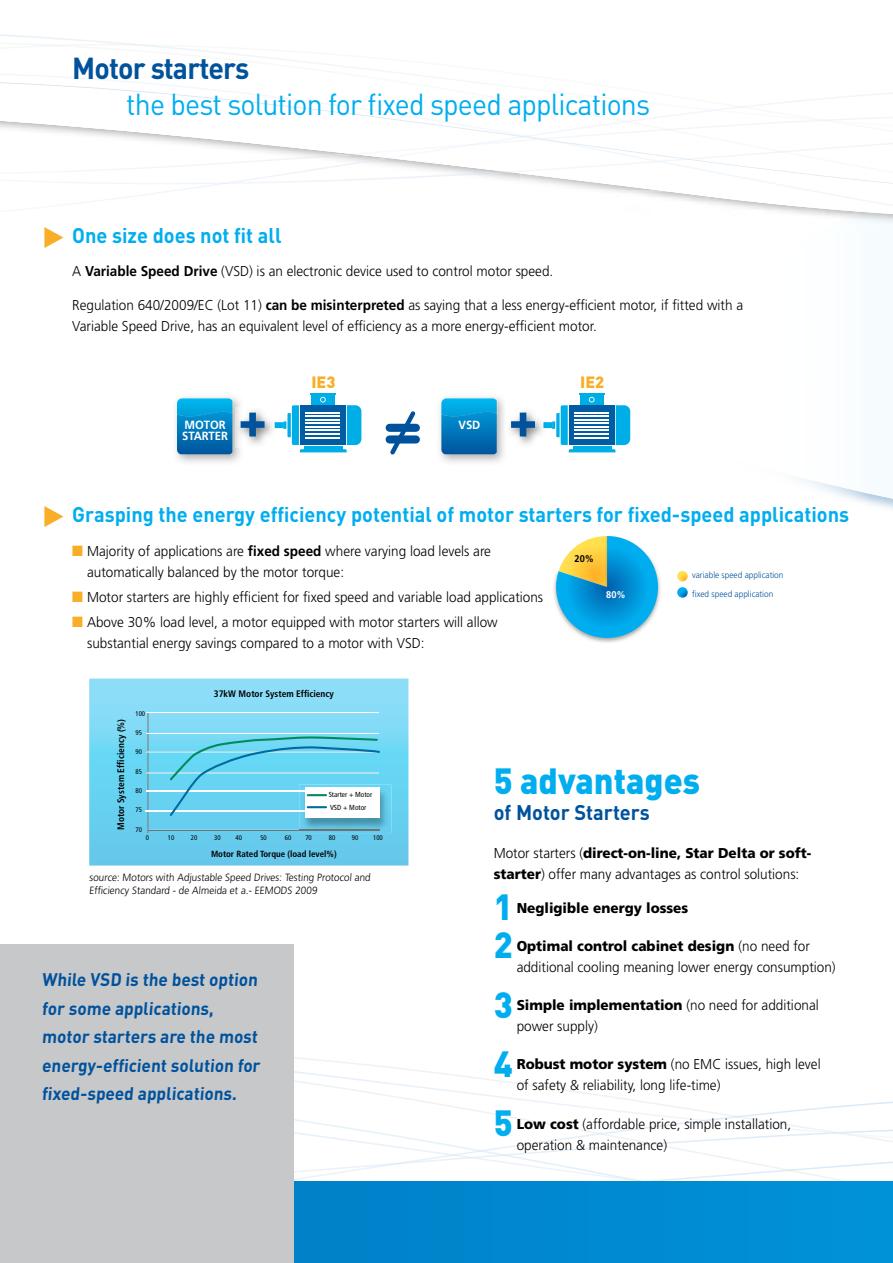
<style>
.page{position:relative;width:893px;height:1263px;background:#fff}
.page>*{position:absolute;margin:0;border:0;box-sizing:border-box;transform-origin:0 0}
.t1{font:700 54px "DIN";color:#00529c}
.t2{font:900 36px "DIN";color:#00aeef;scale:.95 1}
.t3{font:30px "DIN";letter-spacing:-.03em;color:#00aeef;scale:.95 1}
.t4{font:700 30px "DIN";letter-spacing:-.03em;color:#00529c;scale:.95 1}
.t5{font:700 21px "DIN";color:#00aeef;scale:.95 1}
.t6{font:700 21px "DIN";color:#00529c;scale:.95 1}
.t7{font:700 18px/28.5px "DIN";color:#00529c;scale:.95 1}
.t8{font:900 16.2px "DIN";color:#f8ae27}
.t9{font:300 14.25px/21px "Frutiger LT Std";color:#000;scale:.95 1}
.t10{font:900 14.25px "Frutiger LT Std";color:#000;scale:.95 1}
.t11{font:700 11.85px/12px "Frutiger LT Std";color:#fff;scale:.95 1}
.t12{font:300 10.5px/12.6px "Frutiger LT Std";color:#000;scale:.95 1}
.t13{font:700 9.75px "Frutiger LT Std";color:#000;scale:.95 1}
.t14{font:700 9.75px "Frutiger LT Std";color:#fff;scale:.95 1}
.t15{font:700 condensed 9.45px "Frutiger LT Std";color:#000}
.t16{font:700 condensed 8.85px "Frutiger LT Std";color:#000}
.t17{font:300 8.7px "Frutiger LT Std";color:#00529c;scale:.95 1}
.t18{font:condensed 7.35px/13.6px "Frutiger LT Std";color:#000}
.t19{font:condensed 6.75px "Frutiger LT Std";color:#000}
.s1{font-weight:700}
.s2{color:#f8ae27}
.s3{font-weight:900}
</style>
<div class="page">
<img style="left:568px;top:393px;width:325px;height:106px">
<svg style="left:293px;top:1040px;width:345px;height:61px"></svg>
<svg style="left:293px;top:1101px;width:600px;height:80px"></svg>
<svg style="left:0;top:82px;width:893px;height:132px"></svg>
<div style="left:0;top:1181px;width:893px;height:82px;background:#008ad0"></div>
<div style="left:0;top:944px;width:293px;height:319px;background:#c7c8ca"></div>
<svg style="left:89px;top:678px;width:319px;height:187px;background:#77d4f2"></svg>
<hr style="left:148px;top:712px;width:1px;height:121px;background:#717275">
<hr style="left:148px;top:830px;width:231px;height:1px;background:#717275">
<hr style="left:146px;top:712px;width:233px;height:1px;background:#fff">
<hr style="left:146px;top:733px;width:233px;height:1px;background:#fff">
<hr style="left:146px;top:751px;width:233px;height:1px;background:#fff">
<hr style="left:146px;top:772px;width:233px;height:1px;background:#fff">
<hr style="left:146px;top:790px;width:233px;height:1px;background:#fff">
<hr style="left:146px;top:810px;width:233px;height:1px;background:#fff">
<img style="left:299px;top:785px;width:92px;height:48px">
<img style="left:299px;top:830px;width:80px;height:1px">
<svg style="left:168px;top:735px;width:213px;height:83px"></svg>
<img style="left:176px;top:397px;width:64px;height:66px">
<svg style="left:177px;top:398px;width:56px;height:56px;background:#0584c4"></svg>
<img style="left:440px;top:397px;width:64px;height:66px">
<svg style="left:441px;top:398px;width:56px;height:56px;background:#0585c5"></svg>
<img style="left:236px;top:407px;width:39px;height:40px">
<svg style="left:275px;top:394px;width:86px;height:58px"></svg>
<img style="left:510px;top:411px;width:33px;height:33px">
<svg style="left:543px;top:394px;width:87px;height:58px"></svg>
<img style="left:554px;top:574px;width:107px;height:69px">
<svg style="left:556px;top:536px;width:102px;height:102px"></svg>
<svg style="left:677px;top:571px;width:11px;height:10px"></svg>
<svg style="left:677px;top:587px;width:11px;height:11px"></svg>
<svg style="left:386px;top:411px;width:33px;height:44px"></svg>
<h3 class="t4" style="left:72px;top:48px;width:188px">Motor starters</h3>
<h3 class="t3" style="left:126px;top:85px;width:553px">the best solution for fixed speed applications</h3>
<h3 class="t5" style="left:72px;top:221px;width:222px">One size does not fit all</h3>
<p class="t9" style="left:72px;top:261px;width:508px">A <span class="s1">Variable Speed Drive</span> (VSD) is an electronic device used to control motor speed.</p>
<p class="t9" style="left:72px;top:295px;width:708px">Regulation 640/2009/EC (Lot 11) <span class="s1">can be misinterpreted</span> as saying that a less energy-efficient motor, if fitted with a<br>Variable Speed Drive, has an equivalent level of efficiency as a more energy-efficient motor.</p>
<p class="t8" style="left:311px;top:371px;width:26px">IE3</p>
<p class="t8" style="left:580px;top:371px;width:26px">IE2</p>
<h1 class="t1" style="left:238px;top:385px;width:31px">+</h1>
<h1 class="t1" style="left:508px;top:385px;width:31px">+</h1>
<p class="t11" style="left:182px;top:418px;width:50px">MOTOR<br>STARTER</p>
<p class="t11" style="left:458px;top:418px;width:25px">VSD</p>
<h3 class="t5" style="left:72px;top:501px;width:819px">Grasping the energy efficiency potential of motor starters for fixed-speed applications</h3>
<p class="t9" style="left:87px;top:541px;width:427px;text-indent:-15px"><span class="s2">■</span> Majority of applications are <span class="s1">fixed speed</span> where varying load levels are automatically balanced by the motor torque:</p>
<p class="t9" style="left:72px;top:587px;width:497px"><span class="s2">■</span> Motor starters are highly efficient for fixed speed and variable load applications</p>
<p class="t9" style="left:87px;top:612px;width:434px;text-indent:-15px"><span class="s2">■</span> Above 30% load level, a motor equipped with motor starters will allow substantial energy savings compared to a motor with VSD:</p>
<p class="t13" style="left:575px;top:553px;width:22px">20%</p>
<p class="t17" style="left:692px;top:570px;width:98px">variable speed application</p>
<p class="t17" style="left:692px;top:589px;width:87px">fixed speed application</p>
<p class="t14" style="left:606px;top:589px;width:22px">80%</p>
<p class="t15" style="left:115px;top:830px;width:113px;rotate:-90deg">Motor System Efficiency (%)</p>
<p class="t19" style="left:135px;top:709px;width:11px">100</p>
<p class="t19" style="left:135px;top:729px;width:8px">95</p>
<p class="t19" style="left:135px;top:748px;width:8px">90</p>
<p class="t19" style="left:135px;top:767px;width:8px">85</p>
<p class="t19" style="left:135px;top:787px;width:8px">80</p>
<p class="t19" style="left:135px;top:806px;width:8px">75</p>
<p class="t19" style="left:135px;top:825px;width:8px">70</p>
<p class="t15" style="left:214px;top:688px;width:122px">37kW Motor System Efficiency</p>
<p class="t18" style="left:329px;top:787px;width:45px">Starter + Motor<br>VSD + Motor</p>
<p class="t19" style="left:146px;top:834px;width:5px">0</p>
<p class="t19" style="left:168px;top:834px;width:8px">10</p>
<p class="t19" style="left:191px;top:834px;width:8px">20</p>
<p class="t19" style="left:214px;top:834px;width:8px">30</p>
<p class="t19" style="left:236px;top:834px;width:8px">40</p>
<p class="t19" style="left:260px;top:834px;width:8px">50</p>
<p class="t19" style="left:285px;top:834px;width:8px">60</p>
<p class="t19" style="left:305px;top:834px;width:8px">70</p>
<p class="t19" style="left:329px;top:834px;width:8px">80</p>
<p class="t19" style="left:352px;top:834px;width:8px">90</p>
<p class="t19" style="left:373px;top:834px;width:11px">100</p>
<p class="t16" style="left:211px;top:848px;width:127px">Motor Rated Torque (load level%)</p>
<p class="t12" style="left:89px;top:871px;width:299px">source: Motors with Adjustable Speed Drives: Testing Protocol and<br>Efficiency Standard - de Almeida et a.- EEMODS 2009</p>
<p class="t7" style="left:42px;top:965px;width:233px">While VSD is the best option for some applications, motor starters are the most energy-efficient solution for fixed-speed applications.</p>
<h2 class="t2" style="left:494px;top:757px;width:219px">5 advantages</h2>
<h3 class="t6" style="left:494px;top:798px;width:166px">of Motor Starters</h3>
<p class="t9" style="left:494px;top:842px;width:336px">Motor starters (<span class="s3">direct-on-line, Star Delta or soft&shy;starter</span>) offer many advantages as control solutions:</p>
<h2 class="t2" style="left:494px;top:883px;width:22px">1</h2>
<p class="t10" style="left:517px;top:899px;width:182px">Negligible energy losses</p>
<h2 class="t2" style="left:494px;top:921px;width:22px">2</h2>
<p class="t9" style="left:517px;top:935px;width:337px"><span class="s3">Optimal control cabinet design</span> (no need for additional cooling meaning lower energy consumption)</p>
<h2 class="t2" style="left:494px;top:980px;width:22px">3</h2>
<p class="t9" style="left:517px;top:995px;width:320px"><span class="s3">Simple implementation</span> (no need for additional power supply)</p>
<h2 class="t2" style="left:494px;top:1040px;width:22px">4</h2>
<p class="t9" style="left:517px;top:1054px;width:321px"><span class="s3">Robust motor system</span> (no EMC issues, high level of safety &amp; reliability, long life-time)</p>
<h2 class="t2" style="left:494px;top:1099px;width:22px">5</h2>
<p class="t9" style="left:517px;top:1113px;width:290px"><span class="s3">Low cost</span> (affordable price, simple installation, operation &amp; maintenance)</p>
</div>
